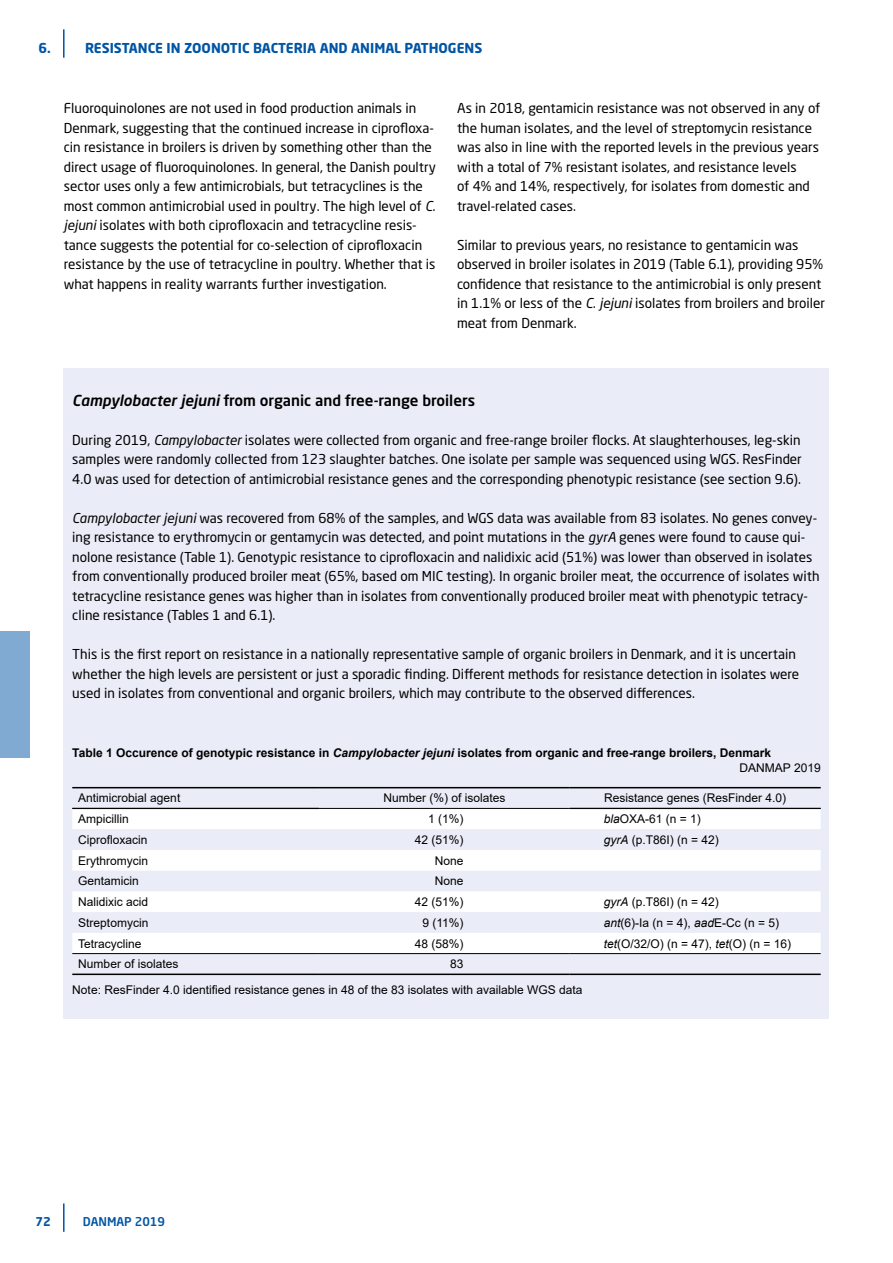
<style>
.page{position:relative;width:893px;height:1263px;background:#fff}
.page>*{position:absolute;margin:0;border:0;box-sizing:border-box;transform-origin:0 0}
.t1{font:500 15px "Neo Sans Std";color:#000}
.t2{font:13.5px/19.5px "Neo Sans Std";color:#000}
.t3{font:700 13.5px "Neo Sans Std";color:#0055a5}
.t4{font:12px "Arial";color:#000}
.t5{font:700 12px/15px "Arial";color:#000}
.t6{font:500 12px "Neo Sans Std";color:#0055a5}
.t7{font:700 12px "Neo Sans Std";color:#0055a5}
.s1{font-style:italic}
.s2{font-weight:400}
</style>
<div class="page">
<hr style="left:63px;top:1203px;width:2px;height:29px;background:#0055a5">
<hr style="left:63px;top:29px;width:2px;height:29px;background:#0055a5">
<div style="left:64px;top:368px;width:765px;height:650px;background:#eaecf7"></div>
<svg style="left:72px;top:788px;width:749px;height:167px"></svg>
<svg style="left:72px;top:809px;width:749px;height:144px;fill:#fff"></svg>
<hr style="left:72px;top:787px;width:247px;height:1px;background:#000">
<hr style="left:570px;top:787px;width:251px;height:1px;background:#000">
<hr style="left:72px;top:953px;width:247px;height:1px;background:#000">
<hr style="left:319px;top:953px;width:251px;height:1px;background:#000">
<hr style="left:570px;top:953px;width:251px;height:1px;background:#000">
<hr style="left:72px;top:973px;width:247px;height:2px;background:#000">
<hr style="left:319px;top:973px;width:251px;height:2px;background:#000">
<hr style="left:570px;top:973px;width:251px;height:2px;background:#000">
<hr style="left:72px;top:808px;width:247px;height:1px;background:#000">
<hr style="left:570px;top:808px;width:251px;height:1px;background:#000">
<hr style="left:319px;top:787px;width:251px;height:1px;background:#000">
<hr style="left:319px;top:808px;width:251px;height:1px;background:#000">
<div style="left:0;top:631px;width:30px;height:127px;background:#80aad2"></div>
<p class="t3" style="left:39px;top:39px;width:14px">6.</p>
<p class="t3" style="left:85px;top:39px;width:399px">RESISTANCE IN ZOONOTIC BACTERIA AND ANIMAL PATHOGENS</p>
<p class="t2" style="left:64px;top:98px;width:374px">Fluoroquinolones are not used in food production animals in Denmark, suggesting that the continued increase in ciprofloxa&shy;cin resistance in broilers is driven by something other than the direct usage of fluoroquinolones. In general, the Danish poultry sector uses only a few antimicrobials, but tetracyclines is the most common antimicrobial used in poultry. The high level of <span class="s1">C. jejuni</span> isolates with both ciprofloxacin and tetracycline resis&shy;tance suggests the potential for co-selection of ciprofloxacin resistance by the use of tetracycline in poultry. Whether that is what happens in reality warrants further investigation.</p>
<p class="t2" style="left:457px;top:98px;width:365px">As in 2018, gentamicin resistance was not observed in any of the human isolates, and the level of streptomycin resistance was also in line with the reported levels in the previous years with a total of 7% resistant isolates, and resistance levels<br>of 4% and 14%, respectively, for isolates from domestic and travel-related cases.</p>
<p class="t2" style="left:457px;top:235px;width:369px">Similar to previous years, no resistance to gentamicin was observed in broiler isolates in 2019 (Table 6.1), providing 95% confidence that resistance to the antimicrobial is only present in 1.1% or less of the <span class="s1">C. jejuni</span> isolates from broilers and broiler meat from Denmark.</p>
<p class="t1" style="left:72px;top:391px;width:404px"><span class="s1">Campylobacter jejuni</span> from organic and free-range broilers</p>
<p class="t2" style="left:72px;top:430px;width:731px;text-align:justify">During 2019, <span class="s1">Campylobacter</span> isolates were collected from organic and free-range broiler flocks. At slaughterhouses, leg-skin samples were randomly collected from 123 slaughter batches. One isolate per sample was sequenced using WGS. ResFinder 4.0 was used for detection of antimicrobial resistance genes and the corresponding phenotypic resistance (see section 9.6).</p>
<p class="t2" style="left:72px;top:508px;width:749px"><span class="s1">Campylobacter jejuni</span> was recovered from 68% of the samples, and WGS data was available from 83 isolates. No genes convey&shy;ing resistance to erythromycin or gentamycin was detected, and point mutations in the <span class="s1">gyrA</span> genes were found to cause qui&shy;nolone resistance (Table 1). Genotypic resistance to ciprofloxacin and nalidixic acid (51%) was lower than observed in isolates from conventionally produced broiler meat (65%, based om MIC testing). In organic broiler meat, the occurrence of isolates with tetracycline resistance genes was higher than in isolates from conventionally produced broiler meat with phenotypic tetracy&shy;cline resistance (Tables 1 and 6.1).</p>
<p class="t2" style="left:72px;top:644px;width:728px">This is the first report on resistance in a nationally representative sample of organic broilers in Denmark, and it is uncertain whether the high levels are persistent or just a sporadic finding. Different methods for resistance detection in isolates were used in isolates from conventional and organic broilers, which may contribute to the observed differences.</p>
<p class="t5" style="left:740px;top:745px;width:83px;text-indent:-667px">Table 1 Occurence of genotypic resistance in <span class="s1">Campylobacter jejuni</span> isolates from organic and free-range broilers, Denmark<br><span class="s2">DANMAP 2019</span></p>
<p class="t4" style="left:78px;top:790px;width:104px">Antimicrobial agent</p>
<p class="t4" style="left:383px;top:790px;width:124px">Number (%) of isolates</p>
<p class="t4" style="left:604px;top:790px;width:184px">Resistance genes (ResFinder 4.0)</p>
<p class="t4" style="left:78px;top:811px;width:52px">Ampicillin</p>
<p class="t4" style="left:428px;top:811px;width:37px">1 (1%)</p>
<p class="t4" style="left:604px;top:811px;width:99px"><span class="s1">bla</span>OXA-61 (n = 1)</p>
<p class="t4" style="left:78px;top:831px;width:71px">Ciprofloxacin</p>
<p class="t4" style="left:415px;top:831px;width:50px">42 (51%)</p>
<p class="t4" style="left:604px;top:831px;width:117px"><span class="s1">gyrA</span> (p.T86I) (n = 42)</p>
<p class="t4" style="left:78px;top:852px;width:72px">Erythromycin</p>
<p class="t4" style="left:435px;top:852px;width:30px">None</p>
<p class="t4" style="left:78px;top:873px;width:62px">Gentamicin</p>
<p class="t4" style="left:435px;top:873px;width:30px">None</p>
<p class="t4" style="left:78px;top:894px;width:72px">Nalidixic acid</p>
<p class="t4" style="left:415px;top:894px;width:50px">42 (51%)</p>
<p class="t4" style="left:604px;top:894px;width:117px"><span class="s1">gyrA</span> (p.T86I) (n = 42)</p>
<p class="t4" style="left:78px;top:914px;width:72px">Streptomycin</p>
<p class="t4" style="left:422px;top:914px;width:43px">9 (11%)</p>
<p class="t4" style="left:604px;top:914px;width:177px"><span class="s1">ant</span>(6)-Ia (n = 4), <span class="s1">aad</span>E-Cc (n = 5)</p>
<p class="t4" style="left:78px;top:935px;width:65px">Tetracycline</p>
<p class="t4" style="left:415px;top:935px;width:50px">48 (58%)</p>
<p class="t4" style="left:604px;top:935px;width:189px"><span class="s1">tet</span>(O/32/O) (n = 47), <span class="s1">tet</span>(O) (n = 16)</p>
<p class="t4" style="left:78px;top:956px;width:102px">Number of isolates</p>
<p class="t4" style="left:450px;top:956px;width:15px">83</p>
<p class="t4" style="left:72px;top:981px;width:512px">Note: ResFinder 4.0 identified resistance genes in 48 of the 83 isolates with available WGS data</p>
<p class="t7" style="left:36px;top:1214px;width:17px">72</p>
<p class="t6" style="left:83px;top:1214px;width:84px">DANMAP 2019</p>
</div>
